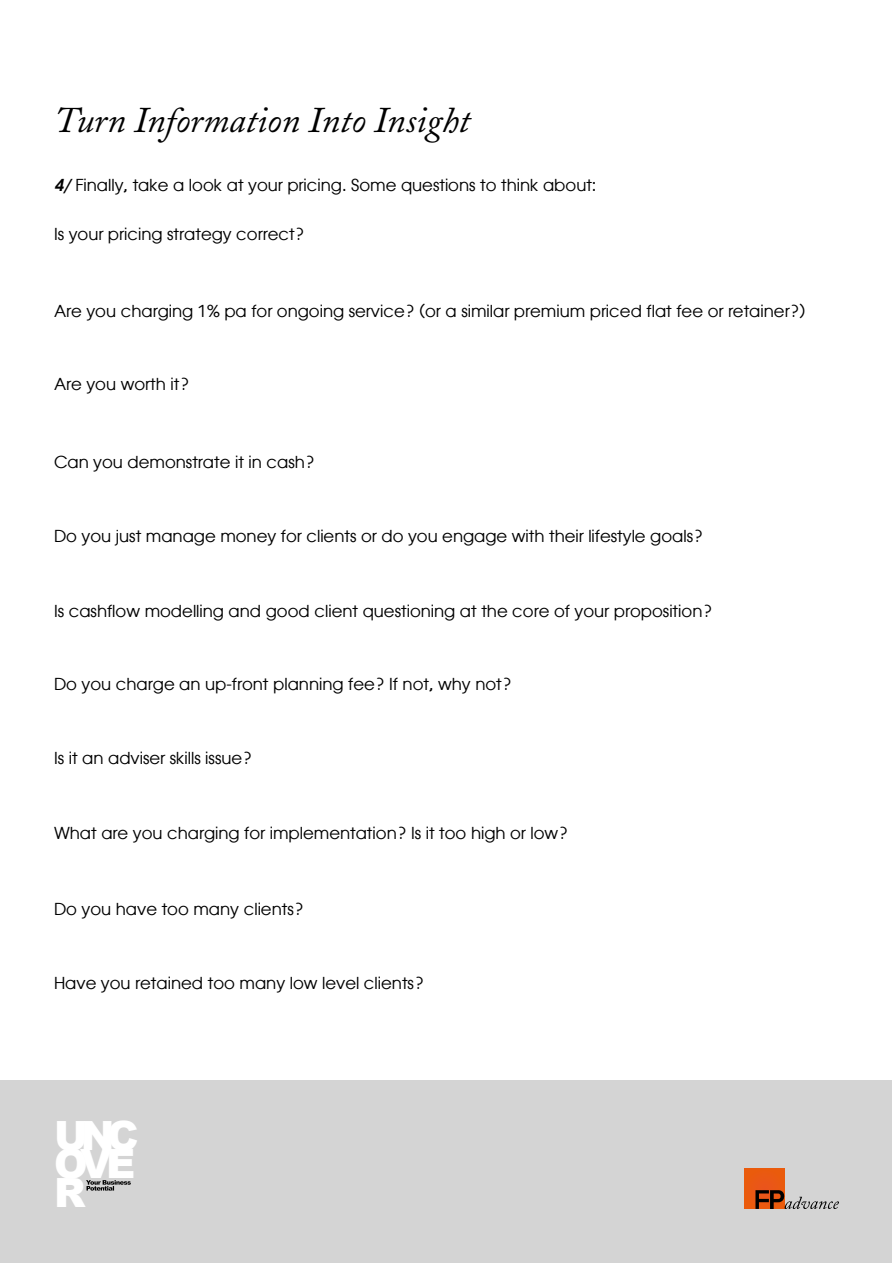
<style>
.page{position:relative;width:893px;height:1263px;background:#fff}
.page>*{position:absolute;margin:0;border:0;box-sizing:border-box;transform-origin:0 0}
.t1{font:900 40.35px/28.8px "Arial";letter-spacing:-.175em;color:#fff;text-align:justify}
.t2{font:italic 36px "Adobe Caslon";color:#000}
.t3{font:16.5px "Atlanta";color:#000}
.s1{font-weight:600;font-style:italic}
</style>
<div class="page">
<div style="left:1px;top:1081px;width:891px;height:182px;background:#d4d4d4"></div>
<svg style="left:86px;top:1180px;width:45px;height:10px"></svg>
<div style="left:744px;top:1169px;width:40px;height:40px;background:#ea5911"></div>
<svg style="left:755px;top:1190px;width:84px;height:19px"></svg>
<h2 class="t2" style="left:54px;top:100px;width:418px">Turn Information Into Insight</h2>
<p class="t3" style="left:54px;top:173px;width:544px"><span class="s1">4/</span> Finally, take a look at your pricing. Some questions to think about:</p>
<p class="t3" style="left:54px;top:223px;width:252px">Is your pricing strategy correct?</p>
<p class="t3" style="left:54px;top:299px;width:753px">Are you charging 1% pa for ongoing service? (or a similar premium priced flat fee or retainer?)</p>
<p class="t3" style="left:54px;top:373px;width:137px">Are you worth it?</p>
<p class="t3" style="left:54px;top:451px;width:262px">Can you demonstrate it in cash?</p>
<p class="t3" style="left:54px;top:524px;width:650px">Do you just manage money for clients or do you engage with their lifestyle goals?</p>
<p class="t3" style="left:54px;top:599px;width:660px">Is cashflow modelling and good client questioning at the core of your proposition?</p>
<p class="t3" style="left:54px;top:673px;width:459px">Do you charge an up-front planning fee? If not, why not?</p>
<p class="t3" style="left:54px;top:746px;width:199px">Is it an adviser skills issue?</p>
<p class="t3" style="left:54px;top:821px;width:516px">What are you charging for implementation? Is it too high or low?</p>
<p class="t3" style="left:54px;top:898px;width:251px">Do you have too many clients?</p>
<p class="t3" style="left:54px;top:971px;width:371px">Have you retained too many low level clients?</p>
<h1 class="t1" style="left:54px;top:1120px;width:86px">UNC OVE R</h1>
</div>
